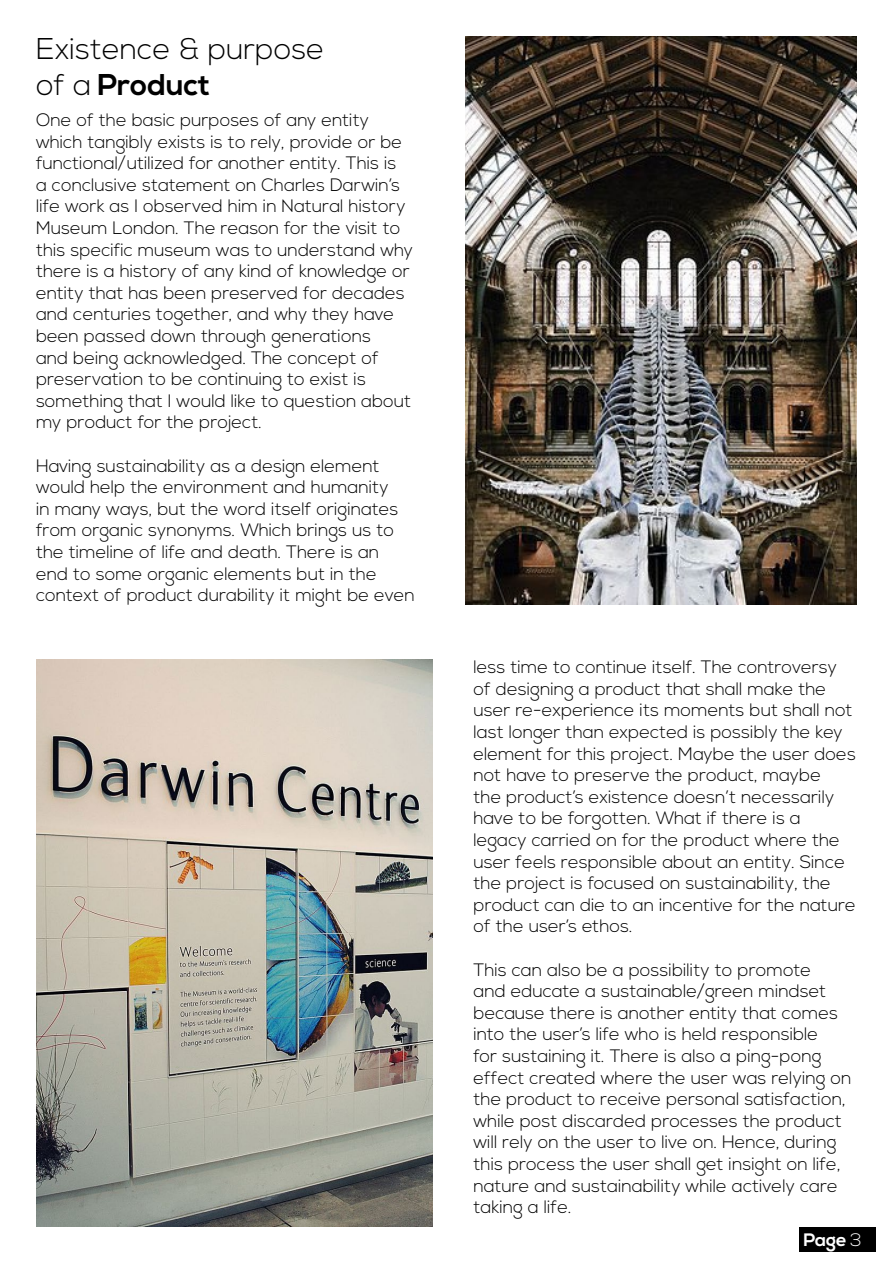
<style>
.page{position:relative;width:893px;height:1263px;background:#fff}
.page>*{position:absolute;margin:0;border:0;box-sizing:border-box;transform-origin:0 0}
.t1{font:300 30px/36px "Nexa";color:#000}
.t2{font:300 18px/21.6px "Nexa";color:#000}
.t3{font:700 18px "Nexa";color:#fff}
.s1{font-weight:700}
.s2{font-weight:300}
</style>
<div class="page">
<img style="left:465px;top:36px;width:392px;height:568px">
<img style="left:36px;top:659px;width:396px;height:568px">
<div style="left:799px;top:1227px;width:77px;height:25px;background:#000"></div>
<h1 class="t1" style="left:36px;top:32px;width:290px">Existence &amp; purpose of a <span class="s1">Product</span></h1>
<p class="t2" style="left:36px;top:110px;width:379px">One of the basic purposes of any entity which tangibly exists is to rely, provide or be functional/utilized for another entity. This is<br>a conclusive statement on Charles Darwin’s life work as I observed him in Natural history Museum London. The reason for the visit to this specific museum was to understand why there is a history of any kind of knowledge or entity that has been preserved for decades and centuries together, and why they have been passed down through generations<br>and being acknowledged. The concept of preservation to be continuing to exist is something that I would like to question about my product for the project.</p>
<p class="t2" style="left:36px;top:455px;width:380px">Having sustainability as a design element would help the environment and humanity<br>in many ways, but the word itself originates from organic synonyms. Which brings us to the timeline of life and death. There is an end to some organic elements but in the context of product durability it might be even</p>
<p class="t2" style="left:473px;top:657px;width:384px">less time to continue itself. The controversy of designing a product that shall make the user re-experience its moments but shall not last longer than expected is possibly the key element for this project. Maybe the user does not have to preserve the product, maybe<br>the product’s existence doesn’t necessarily have to be forgotten. What if there is a legacy carried on for the product where the user feels responsible about an entity. Since the project is focused on sustainability, the product can die to an incentive for the nature of the user’s ethos.</p>
<p class="t2" style="left:473px;top:959px;width:380px">This can also be a possibility to promote<br>and educate a sustainable/green mindset because there is another entity that comes into the user’s life who is held responsible<br>for sustaining it. There is also a ping-pong effect created where the user was relying on the product to receive personal satisfaction, while post discarded processes the product will rely on the user to live on. Hence, during this process the user shall get insight on life, nature and sustainability while actively care taking a life.</p>
<p class="t3" style="left:803px;top:1229px;width:60px">Page <span class="s2">3</span></p>
</div>
